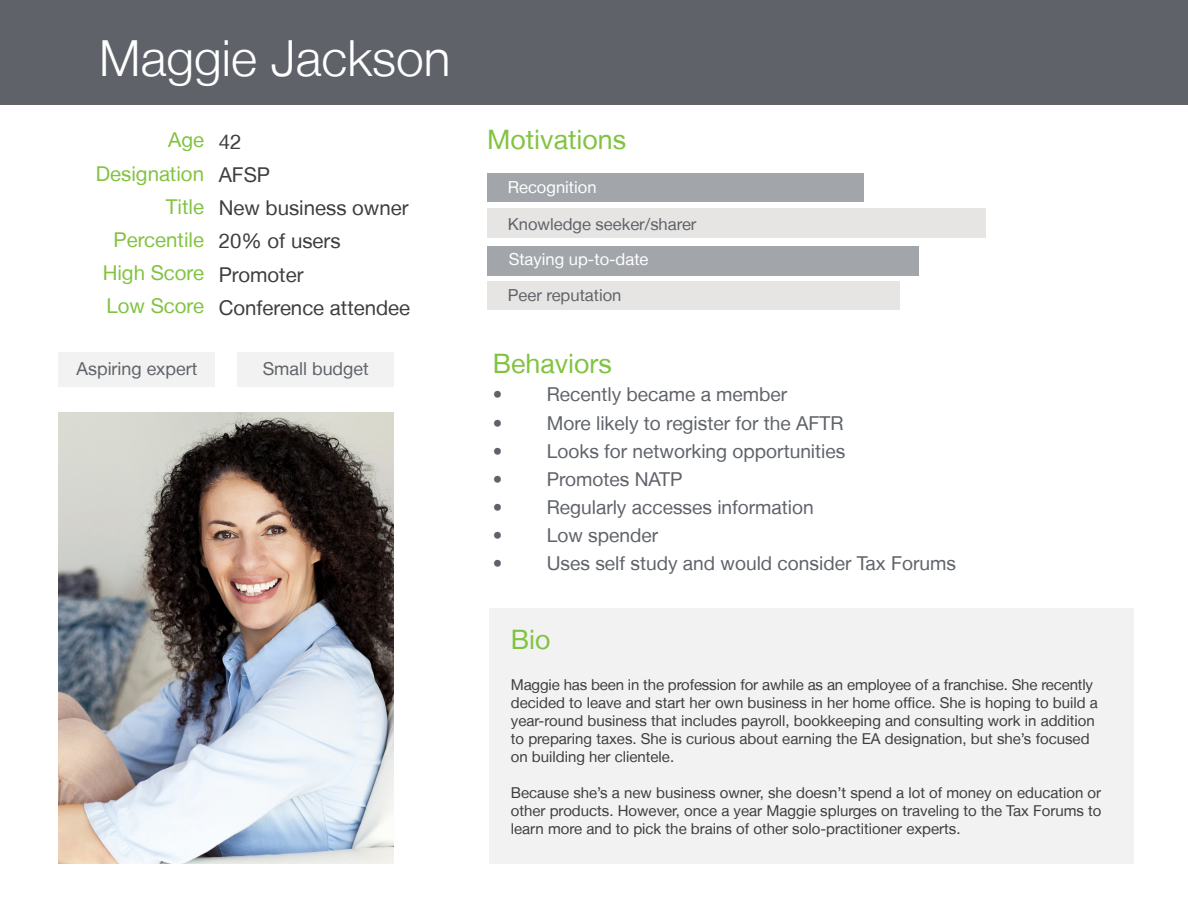
<style>
.page{position:relative;width:1188px;height:918px;background:#fff}
.page>*{position:absolute;margin:0;border:0;box-sizing:border-box;transform-origin:0 0}
.t1{font:300 49.8px "Helvetica Neue LT";color:#fff}
.t2{font:26.85px "Helvetica Neue LT";color:#81c340}
.t3{font:20.4px "Helvetica Neue LT";color:#3e3e3f}
.t4{font:20.4px "Helvetica Neue LT";color:#81c340}
.t5{font:19.2px "Helvetica Neue LT";color:#5f6369}
.t6{font:17.85px "Helvetica Neue LT";color:#5f6369}
.t7{font:16.65px "Helvetica Neue LT";color:#5f6369}
.t8{font:16.65px "Helvetica Neue LT";color:#fff}
.t9{font:15px/18px "Helvetica Neue LT";color:#3e3e3f}
</style>
<div class="page">
<div style="left:0;top:0;width:1188px;height:105px;background:#5f6369"></div>
<div style="left:488px;top:173px;width:376px;height:28px;background:#a2a5aa"></div>
<div style="left:488px;top:246px;width:431px;height:29px;background:#a2a5aa"></div>
<div style="left:488px;top:281px;width:412px;height:29px;background:#e6e5e4"></div>
<div style="left:488px;top:208px;width:498px;height:30px;background:#e6e5e4"></div>
<img style="left:59px;top:413px;width:335px;height:451px">
<div style="left:489px;top:608px;width:645px;height:256px;background:#f1f2f1"></div>
<div style="left:237px;top:352px;width:156px;height:35px;background:#f1f2f1"></div>
<div style="left:59px;top:352px;width:156px;height:35px;background:#f1f2f1"></div>
<p class="t1" style="left:99px;top:27px;width:353px">Maggie Jackson</p>
<p class="t4" style="left:168px;top:128px;width:37px">Age</p>
<p class="t4" style="left:96px;top:161px;width:110px">Designation</p>
<p class="t4" style="left:166px;top:194px;width:40px">Title</p>
<p class="t4" style="left:114px;top:228px;width:92px">Percentile</p>
<p class="t4" style="left:103px;top:261px;width:103px">High Score</p>
<p class="t4" style="left:106px;top:294px;width:99px">Low Score</p>
<p class="t3" style="left:219px;top:129px;width:24px">42</p>
<p class="t3" style="left:219px;top:163px;width:53px">AFSP</p>
<p class="t3" style="left:219px;top:196px;width:191px">New business owner</p>
<p class="t3" style="left:219px;top:229px;width:123px">20% of users</p>
<p class="t3" style="left:219px;top:262px;width:86px">Promoter</p>
<p class="t3" style="left:219px;top:295px;width:193px">Conference attendee</p>
<p class="t6" style="left:77px;top:358px;width:122px">Aspiring expert</p>
<p class="t6" style="left:263px;top:358px;width:107px">Small budget</p>
<p class="t2" style="left:487px;top:124px;width:141px">Motivations</p>
<p class="t8" style="left:508px;top:177px;width:90px">Recognition</p>
<p class="t7" style="left:508px;top:214px;width:190px">Knowledge seeker/sharer</p>
<p class="t8" style="left:509px;top:249px;width:141px">Staying up-to-date</p>
<p class="t7" style="left:508px;top:285px;width:115px">Peer reputation</p>
<p class="t2" style="left:493px;top:348px;width:121px">Behaviors</p>
<p class="t5" style="left:493px;top:383px;width:296px">• Recently became a member</p>
<p class="t5" style="left:493px;top:411px;width:352px">• More likely to register for the AFTR</p>
<p class="t5" style="left:493px;top:439px;width:354px">• Looks for networking opportunities</p>
<p class="t5" style="left:493px;top:467px;width:191px">• Promotes NATP</p>
<p class="t5" style="left:493px;top:496px;width:323px">• Regularly accesses information</p>
<p class="t5" style="left:493px;top:524px;width:167px">• Low spender</p>
<p class="t5" style="left:493px;top:552px;width:465px">• Uses self study and would consider Tax Forums</p>
<p class="t2" style="left:511px;top:623px;width:41px">Bio</p>
<p class="t9" style="left:511px;top:675px;width:589px">Maggie has been in the profession for awhile as an employee of a franchise. She recently decided to leave and start her own business in her home office. She is hoping to build a year-round business that includes payroll, bookkeeping and consulting work in addition to preparing taxes. She is curious about earning the EA designation, but she’s focused on building her clientele.</p>
<p class="t9" style="left:511px;top:783px;width:592px;text-align:justify">Because she’s a new business owner, she doesn’t spend a lot of money on education or other products. However, once a year Maggie splurges on traveling to the Tax Forums to learn more and to pick the brains of other solo-practitioner experts.</p>
</div>
